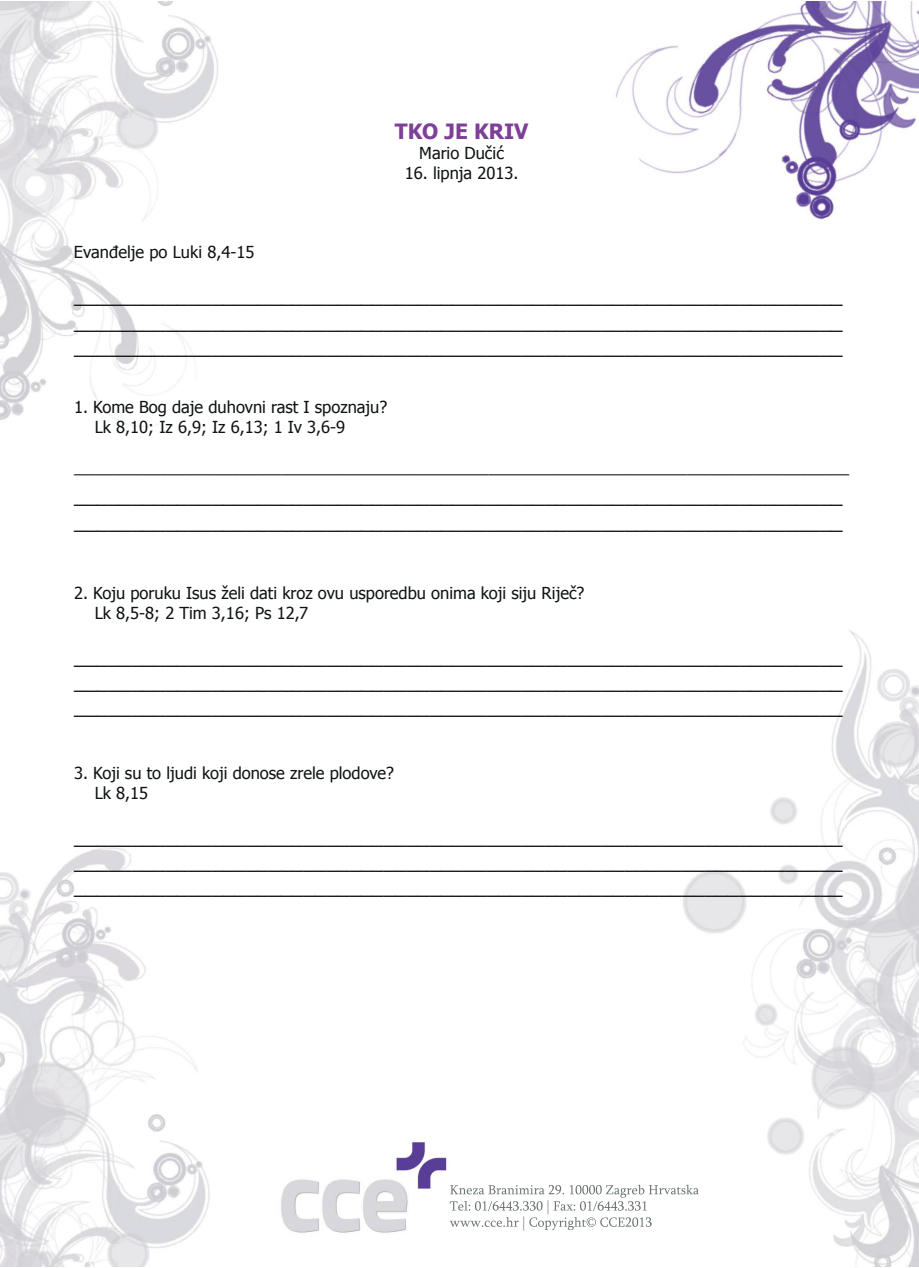
<style>
.page{position:relative;width:919px;height:1268px;background:#fff}
.page>*{position:absolute;margin:0;border:0;box-sizing:border-box;transform-origin:0 0}
.t1{font:21px/25.2px "Tahoma";color:#0f1314;text-align:justify}
.t2{font:700 21px "Tahoma";color:#7d4096}
.t3{font:16.5px/19.8px "Tahoma";color:#0f1314}
</style>
<div class="page">
<img style="left:0;top:1px;width:918px;height:1265px">
<p class="t3" style="left:74px;top:242px;width:182px">Evanđelje po Luki 8,4-15</p>
<p class="t2" style="left:395px;top:117px;width:135px">TKO JE KRIV</p>
<p class="t3" style="left:419px;top:143px;width:86px">Mario Dučić</p>
<p class="t3" style="left:405px;top:162px;width:115px">16. lipnja 2013.</p>
<p class="t1" style="left:74px;top:282px;width:770px">___________________________________________________________________ ___________________________________________________________________ ___________________________________________________________________</p>
<p class="t3" style="left:95px;top:396px;width:294px;text-indent:-21px">1. Kome Bog daje duhovni rast I spoznaju?<br>Lk 8,10; Iz 6,9; Iz 6,13; 1 Iv 3,6-9</p>
<p class="t3" style="left:74px;top:456px;width:776px">______________________________________________________________________________________</p>
<p class="t1" style="left:74px;top:482px;width:770px">___________________________________________________________________ ___________________________________________________________________</p>
<p class="t3" style="left:95px;top:582px;width:491px;text-indent:-21px">2. Koju poruku Isus želi dati kroz ovu usporedbu onima koji siju Riječ?<br>Lk 8,5-8; 2 Tim 3,16; Ps 12,7</p>
<p class="t1" style="left:74px;top:642px;width:770px">___________________________________________________________________ ___________________________________________________________________ ___________________________________________________________________</p>
<p class="t3" style="left:95px;top:762px;width:301px;text-indent:-21px">3. Koji su to ljudi koji donose zrele plodove?<br>Lk 8,15</p>
<p class="t1" style="left:74px;top:822px;width:770px">___________________________________________________________________ ___________________________________________________________________ ___________________________________________________________________</p>
</div>
